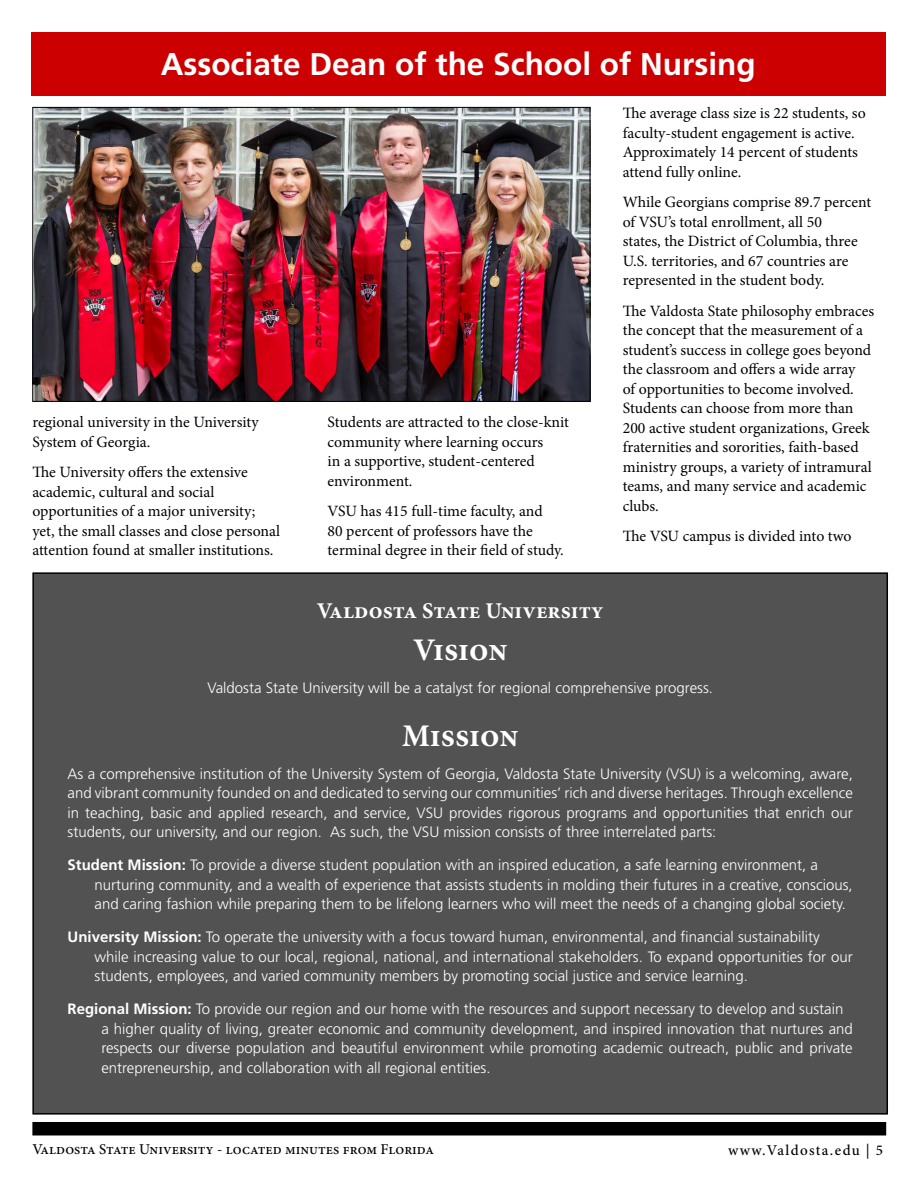
<style>
.page{position:relative;width:918px;height:1188px;background:#fff}
.page>*{position:absolute;margin:0;border:0;box-sizing:border-box;transform-origin:0 0}
.t1{font:700 31.5px "Frutiger";color:#fff}
.t2{font:700 31.5px "Minion Pro";letter-spacing:-.005em;color:#fff}
.t3{font:700 22.5px "Minion Pro";color:#fff}
.t4{font:15.75px/19.5px "Minion Pro";color:#000}
.t5{font:300 15px/19.5px "Frutiger";color:#fff}
.t6{font:500 15px "Minion Pro";color:#000}
.s1{font-weight:700}
</style>
<div class="page">
<div style="left:33px;top:573px;width:854px;height:541px;background:#525252"></div>
<img style="left:34px;top:109px;width:554px;height:291px">
<div style="left:32px;top:107px;width:558px;height:295px;border:1px solid #000"></div>
<div style="left:31px;top:32px;width:855px;height:64px;background:#c00"></div>
<div style="left:32px;top:1122px;width:854px;height:13px;background:#000"></div>
<h1 class="t1" style="left:161px;top:46px;width:597px">Associate Dean of the School of Nursing</h1>
<p class="t4" style="left:32px;top:413px;width:228px">regional university in the University<br>System of Georgia.</p>
<p class="t4" style="left:32px;top:462px;width:249px">The University offers the extensive academic, cultural and social opportunities of a major university; yet, the small classes and close personal attention found at smaller institutions.</p>
<p class="t4" style="left:328px;top:413px;width:243px">Students are attracted to the close-knit community where learning occurs<br>in a supportive, student-centered environment.</p>
<p class="t4" style="left:328px;top:501px;width:238px">VSU has 415 full-time faculty, and<br>80 percent of professors have the terminal degree in their field of study.</p>
<p class="t4" style="left:623px;top:104px;width:245px">The average class size is 22 students, so faculty-student engagement is active.<br>Approximately 14 percent of students attend fully online.</p>
<p class="t4" style="left:623px;top:193px;width:250px">While Georgians comprise 89.7 percent of VSU’s total enrollment, all 50<br>states, the District of Columbia, three U.S. territories, and 67 countries are represented in the student body.</p>
<p class="t4" style="left:623px;top:301px;width:253px">The Valdosta State philosophy embraces the concept that the measurement of a student’s success in college goes beyond the classroom and offers a wide array<br>of opportunities to become involved.<br>Students can choose from more than 200 active student organizations, Greek fraternities and sororities, faith-based ministry groups, a variety of intramural teams, and many service and academic clubs.</p>
<p class="t4" style="left:623px;top:526px;width:230px">The VSU campus is divided into two</p>
<h2 class="t3" style="left:317px;top:595px;width:288px">Valdosta State University</h2>
<h1 class="t2" style="left:413px;top:628px;width:96px">Vision</h1>
<p class="t5" style="left:207px;top:678px;width:507px">Valdosta State University will be a catalyst for regional comprehensive progress.</p>
<h1 class="t2" style="left:402px;top:714px;width:118px">Mission</h1>
<p class="t5" style="left:68px;top:764px;width:787px;text-align:justify">As a comprehensive institution of the University System of Georgia, Valdosta State University (VSU) is a welcoming, aware, and vibrant community founded on and dedicated to serving our communities’ rich and diverse heritages. Through excellence in teaching, basic and applied research, and service, VSU provides rigorous programs and opportunities that enrich our students, our university, and our region. As such, the VSU mission consists of three interrelated parts:</p>
<p class="t5" style="left:95px;top:855px;width:760px;text-indent:-27px"><span class="s1">Student Mission:</span> To provide a diverse student population with an inspired education, a safe learning environment, a nurturing community, and a wealth of experience that assists students in molding their futures in a creative, conscious, and caring fashion while preparing them to be lifelong learners who will meet the needs of a changing global society.</p>
<p class="t5" style="left:95px;top:927px;width:760px;text-indent:-27px"><span class="s1">University Mission:</span> To operate the university with a focus toward human, environmental, and financial sustainability while increasing value to our local, regional, national, and international stakeholders. To expand opportunities for our students, employees, and varied community members by promoting social justice and service learning.</p>
<p class="t5" style="left:101px;top:999px;width:753px;text-indent:-34px"><span class="s1">Regional Mission:</span> To provide our region and our home with the resources and support necessary to develop and sustain a higher quality of living, greater economic and community development, and inspired innovation that nurtures and respects our diverse population and beautiful environment while promoting academic outreach, public and private entrepreneurship, and collaboration with all regional entities.</p>
<p class="t6" style="left:32px;top:1139px;width:403px">Valdosta State University - located minutes from Florida</p>
<p class="t6" style="left:728px;top:1140px;width:157px">www.Valdosta.edu | 5</p>
</div>
